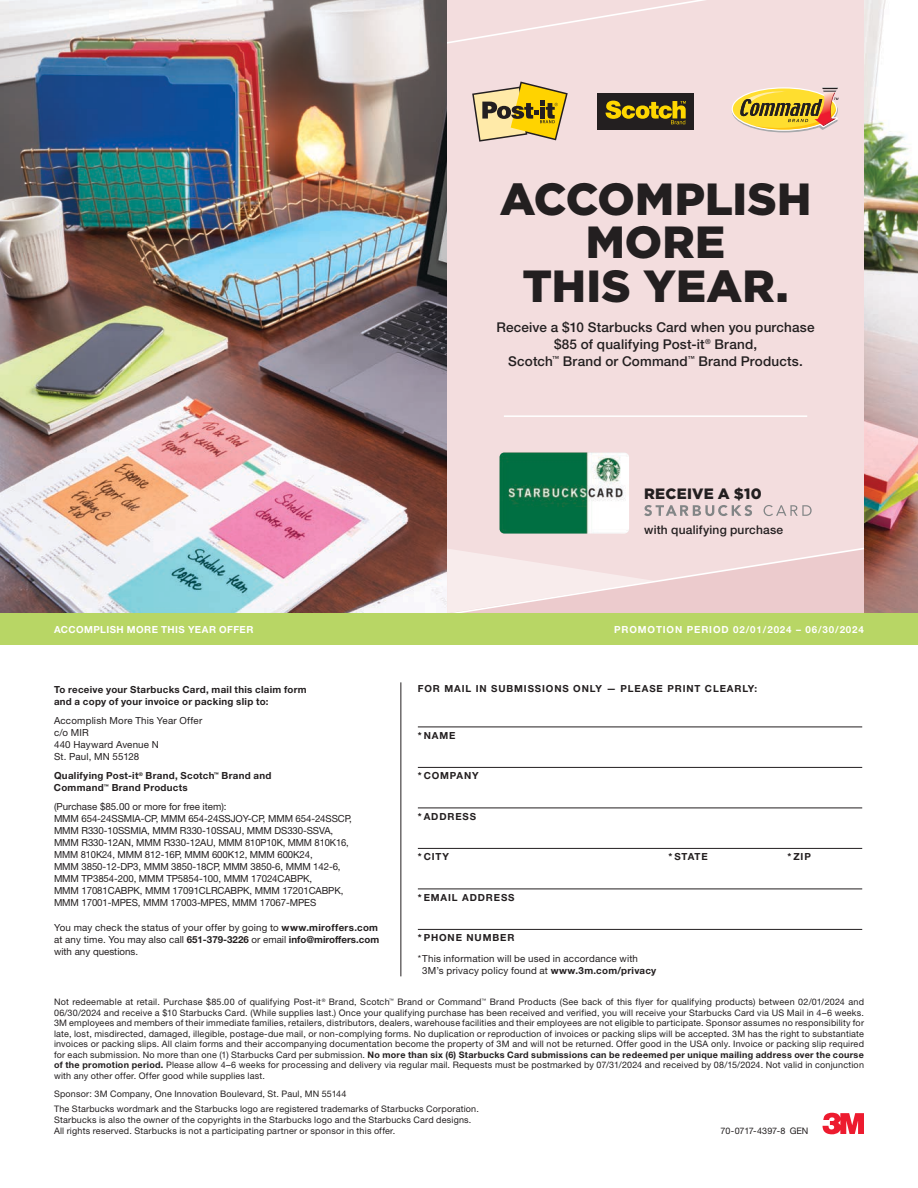
<style>
.page{position:relative;width:918px;height:1188px;background:#fff}
.page>*{position:absolute;margin:0;border:0;box-sizing:border-box;transform-origin:0 0}
.t1{font:900 45px/43.5px "Gotham";letter-spacing:.005em;color:#231f20;text-align:center}
.t2{font:900 15px "Gotham";letter-spacing:.015em;color:#231f20}
.t3{font:500 13.5px/16.8px "Helvetica Neue LT Std";letter-spacing:.01em;color:#231f20;text-align:center}
.t4{font:500 12px "Helvetica Neue LT Std";letter-spacing:.015em;color:#231f20}
.t5{font:9.75px/12px "Helvetica Neue LT Std";letter-spacing:-.01em;color:#231f20}
.t6{font:700 9.75px/12px "Helvetica Neue LT Std";letter-spacing:.03em;color:#231f20}
.t7{font:9.75px/12px "Helvetica Neue LT Std";letter-spacing:.02em;color:#231f20}
.t8{font:700 9.75px "Helvetica Neue LT Std";letter-spacing:.09em;color:#231f20}
.t9{font:700 9.75px "Helvetica Neue LT Std";letter-spacing:.09em;color:#fff}
.t10{font:700 9.75px "Helvetica Neue LT Std";letter-spacing:.045em;color:#fff}
.t11{font:9px/10.5px "Helvetica Neue LT Std";letter-spacing:.02em;color:#231f20;text-align:justify}
.t12{font:9px "Helvetica Neue LT Std";letter-spacing:-.01em;color:#231f20}
.s1{font-weight:700}
</style>
<div class="page">
<img style="left:0;top:0;width:918px;height:613px">
<div style="left:447px;top:0;width:417px;height:629px;background:#f3ddde"></div>
<svg style="left:447px;top:548px;width:417px;height:65px"></svg>
<svg style="left:447px;top:0;width:258px;height:44px"></svg>
<svg style="left:823px;top:1113px;width:41px;height:21px"></svg>
<div style="left:0;top:613px;width:918px;height:32px;background:#b8d665"></div>
<hr style="left:504px;top:415px;width:303px;height:2px;background:#fff">
<img style="left:499px;top:452px;width:130px;height:82px">
<svg style="left:644px;top:505px;width:108px;height:11px"></svg>
<svg style="left:764px;top:505px;width:48px;height:11px"></svg>
<div style="left:598px;top:93px;width:96px;height:37px;background:#231f20"></div>
<svg style="left:606px;top:101px;width:80px;height:23px"></svg>
<svg style="left:472px;top:82px;width:96px;height:60px"></svg>
<svg style="left:732px;top:87px;width:107px;height:45px"></svg>
<hr style="left:418px;top:727px;width:444px;height:1px;background:#231f20">
<hr style="left:418px;top:767px;width:444px;height:1px;background:#231f20">
<hr style="left:418px;top:808px;width:444px;height:1px;background:#231f20">
<hr style="left:418px;top:848px;width:444px;height:1px;background:#231f20">
<hr style="left:418px;top:889px;width:444px;height:1px;background:#231f20">
<hr style="left:418px;top:929px;width:444px;height:1px;background:#231f20">
<hr style="left:401px;top:682px;width:1px;height:294px;background:#231f20">
<h1 class="t1" style="left:500px;top:176px;width:313px">ACCOMPLISH<br>MORE<br>THIS YEAR.</h1>
<h3 class="t3" style="left:497px;top:319px;width:320px">Receive a $10 Starbucks Card when you purchase $85 of qualifying Post-it<sup>®</sup> Brand,<br>Scotch<sup>™</sup> Brand or Command<sup>™</sup> Brand Products.</h3>
<h2 class="t2" style="left:644px;top:483px;width:119px">RECEIVE A $10</h2>
<h3 class="t4" style="left:644px;top:522px;width:140px">with qualifying purchase</h3>
<p class="t10" style="left:54px;top:623px;width:201px">ACCOMPLISH MORE THIS YEAR OFFER</p>
<p class="t9" style="left:614px;top:623px;width:251px">PROMOTION PERIOD 02/01/2024 – 06/30/2024</p>
<p class="t6" style="left:54px;top:684px;width:254px">To receive your Starbucks Card, mail this claim form and a copy of your invoice or packing slip to:</p>
<p class="t7" style="left:54px;top:715px;width:150px">Accomplish More This Year Offer c/o MIR<br>440 Hayward Avenue N<br>St. Paul, MN 55128</p>
<p class="t6" style="left:54px;top:769px;width:219px">Qualifying Post-it<sup>®</sup> Brand, Scotch<sup>™</sup> Brand and<br>Command<sup>™</sup> Brand Products</p>
<p class="t5" style="left:54px;top:800px;width:299px">(Purchase $85.00 or more for free item):<br>MMM 654-24SSMIA-CP, MMM 654-24SSJOY-CP, MMM 654-24SSCP, MMM R330-10SSMIA, MMM R330-10SSAU, MMM DS330-SSVA, MMM R330-12AN, MMM R330-12AU, MMM 810P10K, MMM 810K16, MMM 810K24, MMM 812-16P, MMM 600K12, MMM 600K24,<br>MMM 3850-12-DP3, MMM 3850-18CP, MMM 3850-6, MMM 142-6, MMM TP3854-200, MMM TP5854-100, MMM 17024CABPK,<br>MMM 17081CABPK, MMM 17091CLRCABPK, MMM 17201CABPK, MMM 17001-MPES, MMM 17003-MPES, MMM 17067-MPES</p>
<p class="t5" style="left:54px;top:922px;width:327px;text-align:justify">You may check the status of your offer by going to <span class="s1">www.miroffers.com </span>at any time. You may also call <span class="s1">651-379-3226</span> or email <span class="s1">info@miroffers.com </span>with any questions.</p>
<p class="t8" style="left:418px;top:682px;width:341px">FOR MAIL IN SUBMISSIONS ONLY — PLEASE PRINT CLEARLY:</p>
<p class="t6" style="left:418px;top:729px;width:39px">*NAME</p>
<p class="t8" style="left:418px;top:770px;width:62px">*COMPANY</p>
<p class="t8" style="left:418px;top:810px;width:60px">*ADDRESS</p>
<p class="t6" style="left:418px;top:851px;width:33px">*CITY</p>
<p class="t6" style="left:669px;top:851px;width:41px">*STATE</p>
<p class="t6" style="left:788px;top:851px;width:25px">*ZIP</p>
<p class="t8" style="left:418px;top:891px;width:98px">*EMAIL ADDRESS</p>
<p class="t8" style="left:418px;top:932px;width:98px">*PHONE NUMBER</p>
<p class="t7" style="left:422px;top:953px;width:236px;text-indent:-4px">*This information will be used in accordance with<br>3M’s privacy policy found at <span class="s1">www.3m.com/privacy</span></p>
<p class="t11" style="left:54px;top:997px;width:812px">Not redeemable at retail. Purchase $85.00 of qualifying Post-it<sup>®</sup> Brand, Scotch<sup>™</sup> Brand or Command<sup>™</sup> Brand Products (See back of this flyer for qualifying products) between 02/01/2024 and 06/30/2024 and receive a $10 Starbucks Card. (While supplies last.) Once your qualifying purchase has been received and verified, you will receive your Starbucks Card via US Mail in 4–6 weeks.<br>3M employees and members of their immediate families, retailers, distributors, dealers, warehouse facilities and their employees are not eligible to participate. Sponsor assumes no responsibility for late, lost, misdirected, damaged, illegible, postage-due mail, or non-complying forms. No duplication or reproduction of invoices or packing slips will be accepted. 3M has the right to substantiate invoices or packing slips. All claim forms and their accompanying documentation become the property of 3M and will not be returned. Offer good in the USA only. Invoice or packing slip required for each submission. No more than one (1) Starbucks Card per submission. <span class="s1">No more than six (6) Starbucks Card submissions can be redeemed per unique mailing address over the course of the promotion period.</span> Please allow 4–6 weeks for processing and delivery via regular mail. Requests must be postmarked by 07/31/2024 and received by 08/15/2024. Not valid in conjunction with any other offer. Offer good while supplies last.</p>
<p class="t11" style="left:54px;top:1088px;width:294px">Sponsor: 3M Company, One Innovation Boulevard, St. Paul, MN 55144</p>
<p class="t12" style="left:721px;top:1125px;width:89px">70-0717-4397-8 GEN</p>
<p class="t11" style="left:54px;top:1103px;width:426px;line-height:11.2px;text-align:left">The Starbucks wordmark and the Starbucks logo are registered trademarks of Starbucks Corporation.<br>Starbucks is also the owner of the copyrights in the Starbucks logo and the Starbucks Card designs.<br>All rights reserved. Starbucks is not a participating partner or sponsor in this offer.</p>
</div>
